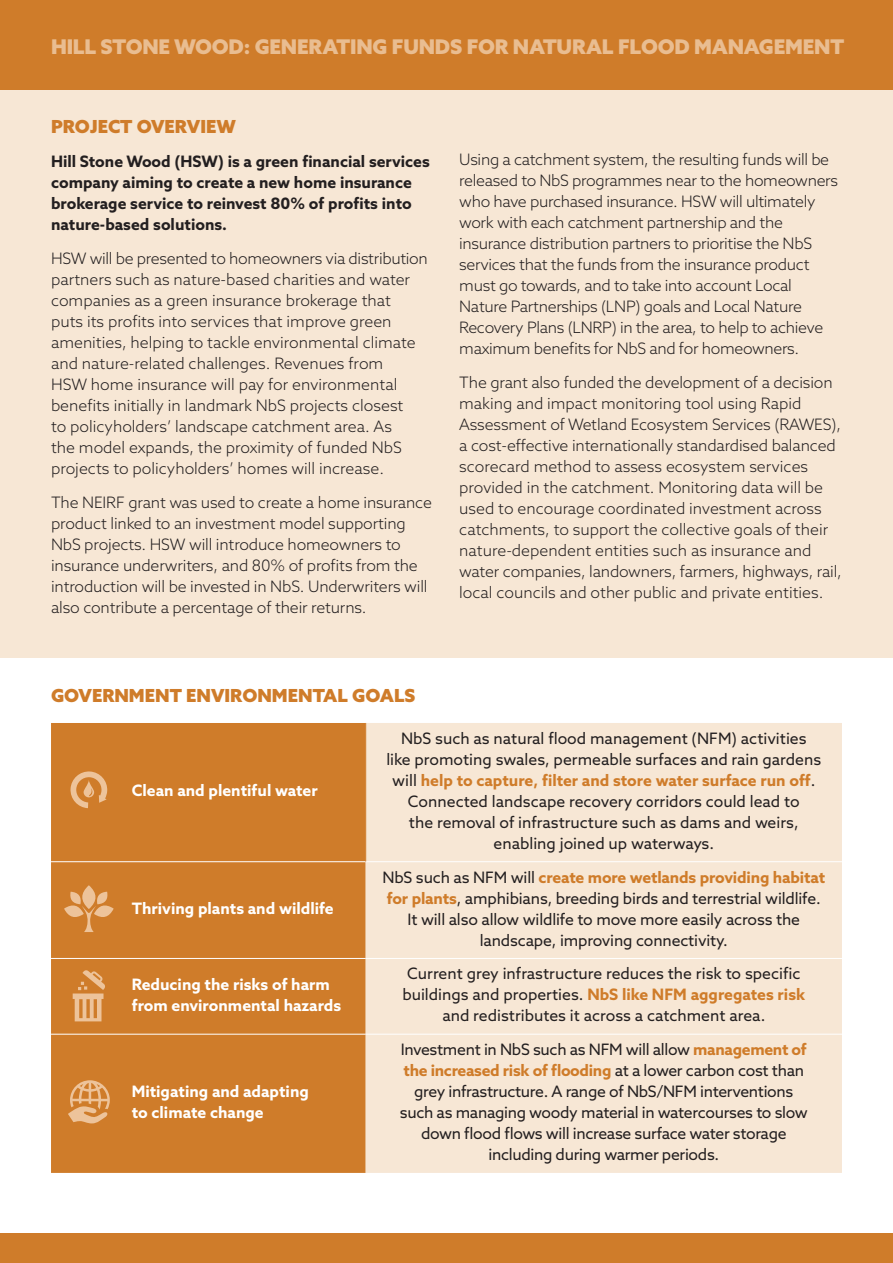
<style>
.page{position:relative;width:893px;height:1263px;background:#fff}
.page>*{position:absolute;margin:0;border:0;box-sizing:border-box;transform-origin:0 0}
.t1{font:900 20.25px "Azo Sans";letter-spacing:-.01em;color:#e9bd91}
.t2{font:900 18px "Azo Sans";color:#cf7c2a}
.t3{font:300 15.75px/21px "Azo Sans";letter-spacing:-.01em;color:#231f20}
.t4{font:15.75px/21px "Azo Sans";letter-spacing:-.01em;color:#231f20;text-align:center}
.t5{font:700 15.75px/21px "Azo Sans";color:#231f20}
.t6{font:700 15.75px/21px "Azo Sans";color:#fff}
.s1{font-weight:700;color:#cf7c2a}
</style>
<div class="page">
<div style="left:0;top:89px;width:893px;height:569px;background:#f7e7d5"></div>
<div style="left:0;top:0;width:893px;height:89px;background:#cf7c2a"></div>
<div style="left:51px;top:723px;width:315px;height:450px;background:#cf7c2a"></div>
<div style="left:366px;top:723px;width:476px;height:450px;background:#f7e7d5"></div>
<hr style="left:51px;top:1034px;width:315px;height:1px;background:#fff">
<hr style="left:366px;top:958px;width:476px;height:1px;background:#fff">
<hr style="left:366px;top:1034px;width:476px;height:1px;background:#fff">
<hr style="left:51px;top:861px;width:315px;height:1px;background:#fff">
<hr style="left:366px;top:861px;width:476px;height:1px;background:#fff">
<hr style="left:51px;top:958px;width:315px;height:1px;background:#fff">
<hr style="left:365px;top:723px;width:1px;height:138px;background:#cf7c2a">
<svg style="left:70px;top:771px;width:38px;height:37px"></svg>
<svg style="left:64px;top:885px;width:50px;height:47px;background:#d9934f"></svg>
<svg style="left:68px;top:1080px;width:42px;height:43px;background:#dc9d5e"></svg>
<svg style="left:73px;top:970px;width:32px;height:51px;background:#dc9d5e"></svg>
<div style="left:0;top:1233px;width:893px;height:30px;background:#cf7c2a"></div>
<p class="t1" style="left:51px;top:33px;width:795px">HILL STONE WOOD: GENERATING FUNDS FOR NATURAL FLOOD MANAGEMENT</p>
<p class="t2" style="left:51px;top:115px;width:186px">PROJECT OVERVIEW</p>
<p class="t5" style="left:51px;top:151px;width:380px">Hill Stone Wood (HSW) is a green financial services company aiming to create a new home insurance brokerage service to reinvest 80% of profits into nature-based solutions.</p>
<p class="t3" style="left:51px;top:247px;width:378px">HSW will be presented to homeowners via distribution partners such as nature-based charities and water companies as a green insurance brokerage that<br>puts its profits into services that improve green amenities, helping to tackle environmental climate and nature-related challenges. Revenues from<br>HSW home insurance will pay for environmental benefits initially in landmark NbS projects closest<br>to policyholders’ landscape catchment area. As<br>the model expands, the proximity of funded NbS projects to policyholders’ homes will increase.</p>
<p class="t3" style="left:51px;top:491px;width:382px">The NEIRF grant was used to create a home insurance product linked to an investment model supporting NbS projects. HSW will introduce homeowners to insurance underwriters, and 80% of profits from the introduction will be invested in NbS. Underwriters will also contribute a percentage of their returns.</p>
<p class="t3" style="left:459px;top:149px;width:380px">Using a catchment system, the resulting funds will be released to NbS programmes near to the homeowners who have purchased insurance. HSW will ultimately work with each catchment partnership and the insurance distribution partners to prioritise the NbS services that the funds from the insurance product must go towards, and to take into account Local Nature Partnerships (LNP) goals and Local Nature Recovery Plans (LNRP) in the area, to help to achieve maximum benefits for NbS and for homeowners.</p>
<p class="t3" style="left:459px;top:371px;width:384px">The grant also funded the development of a decision making and impact monitoring tool using Rapid Assessment of Wetland Ecosystem Services (RAWES), a cost-effective internationally standardised balanced scorecard method to assess ecosystem services provided in the catchment. Monitoring data will be used to encourage coordinated investment across catchments, to support the collective goals of their nature-dependent entities such as insurance and water companies, landowners, farmers, highways, rail, local councils and other public and private entities.</p>
<p class="t2" style="left:51px;top:683px;width:366px">GOVERNMENT ENVIRONMENTAL GOALS</p>
<p class="t6" style="left:132px;top:780px;width:187px">Clean and plentiful water</p>
<p class="t6" style="left:132px;top:898px;width:203px">Thriving plants and wildlife</p>
<p class="t4" style="left:386px;top:728px;width:436px">NbS such as natural flood management (NFM) activities<br>like promoting swales, permeable surfaces and rain gardens will <span class="s1">help to capture, filter and store water surface run off</span>.<br>Connected landscape recovery corridors could lead to<br>the removal of infrastructure such as dams and weirs, enabling joined up waterways.</p>
<p class="t4" style="left:382px;top:866px;width:444px">NbS such as NFM will <span class="s1">create more wetlands providing habitat for plants</span>, amphibians, breeding birds and terrestrial wildlife.<br>It will also allow wildlife to move more easily across the landscape, improving connectivity.</p>
<p class="t6" style="left:132px;top:973px;width:211px">Reducing the risks of harm from environmental hazards</p>
<p class="t4" style="left:402px;top:963px;width:404px">Current grey infrastructure reduces the risk to specific buildings and properties. <span class="s1">NbS like NFM aggregates risk </span>and redistributes it across a catchment area.</p>
<p class="t6" style="left:132px;top:1081px;width:179px">Mitigating and adapting to climate change</p>
<p class="t4" style="left:400px;top:1039px;width:409px">Investment in NbS such as NFM will allow <span class="s1">management of the increased risk of flooding</span> at a lower carbon cost than grey infrastructure. A range of NbS/NFM interventions such as managing woody material in watercourses to slow down flood flows will increase surface water storage including during warmer periods.</p>
</div>
